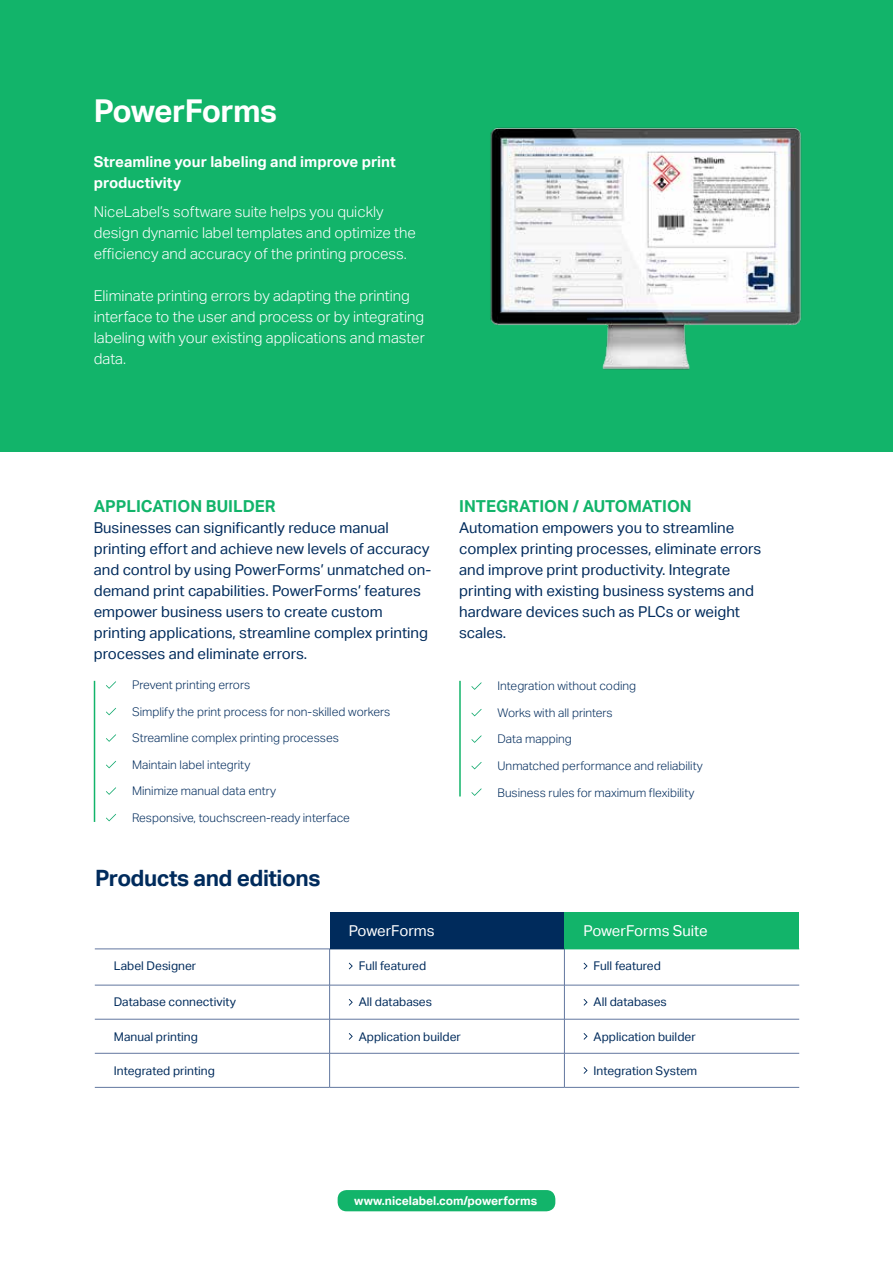
<style>
.page{position:relative;width:893px;height:1263px;background:#fff}
.page>*{position:absolute;margin:0;border:0;box-sizing:border-box;transform-origin:0 0}
.t1{font:700 31.5px "Aktiv Grotesk";color:#fff}
.t2{font:700 22.5px "Aktiv Grotesk";letter-spacing:-.02em;color:#002b5c}
.t3{font:700 16.5px "Aktiv Grotesk";color:#12b46a}
.t4{font:15px/21px "Aktiv Grotesk";color:#002b5c}
.t5{font:300 15px/21px "Aktiv Grotesk";color:#fff}
.t6{font:700 15px/21px "Aktiv Grotesk";color:#fff}
.t7{font:15px "Aktiv Grotesk";color:#fff}
.t8{font:300 12px "Aktiv Grotesk";color:#002b5c}
.t9{font:12px "Aktiv Grotesk";color:#002b5c}
.t10{font:700 12px "Aktiv Grotesk";color:#fff}
</style>
<div class="page">
<div style="left:0;top:0;width:893px;height:452px;background:#12b46a"></div>
<hr style="left:459px;top:681px;width:2px;height:115px;background:#12b46a">
<hr style="left:94px;top:681px;width:1px;height:141px;background:#12b46a">
<div style="left:338px;top:1190px;width:217px;height:21px;background:#12b46a;border-radius:9px"></div>
<div style="left:330px;top:913px;width:234px;height:36px;background:#002b5c"></div>
<div style="left:564px;top:913px;width:235px;height:36px;background:#12b46a"></div>
<hr style="left:95px;top:949px;width:235px;height:1px;background:#62779f">
<hr style="left:95px;top:985px;width:234px;height:1px;background:#62779f">
<hr style="left:330px;top:985px;width:234px;height:1px;background:#62779f">
<hr style="left:565px;top:985px;width:234px;height:1px;background:#62779f">
<hr style="left:95px;top:1019px;width:234px;height:1px;background:#62779f">
<hr style="left:330px;top:1019px;width:234px;height:1px;background:#62779f">
<hr style="left:565px;top:1019px;width:234px;height:1px;background:#62779f">
<hr style="left:95px;top:1053px;width:234px;height:1px;background:#62779f">
<hr style="left:330px;top:1053px;width:234px;height:1px;background:#62779f">
<hr style="left:565px;top:1053px;width:234px;height:1px;background:#62779f">
<hr style="left:95px;top:1087px;width:235px;height:1px;background:#62779f">
<hr style="left:330px;top:1087px;width:234px;height:1px;background:#62779f">
<hr style="left:564px;top:1087px;width:235px;height:1px;background:#62779f">
<hr style="left:329px;top:949px;width:1px;height:36px;background:#62779f">
<hr style="left:329px;top:985px;width:1px;height:34px;background:#62779f">
<hr style="left:329px;top:1019px;width:1px;height:34px;background:#62779f">
<hr style="left:329px;top:1053px;width:1px;height:34px;background:#62779f">
<hr style="left:564px;top:949px;width:1px;height:36px;background:#62779f">
<hr style="left:564px;top:985px;width:1px;height:34px;background:#62779f">
<hr style="left:564px;top:1019px;width:1px;height:34px;background:#62779f">
<hr style="left:564px;top:1053px;width:1px;height:34px;background:#62779f">
<hr style="left:330px;top:949px;width:234px;height:1px;background:#002b5c">
<hr style="left:564px;top:949px;width:235px;height:1px;background:#12b46a">
<svg style="left:349px;top:963px;width:4px;height:6px"></svg>
<svg style="left:584px;top:963px;width:4px;height:6px"></svg>
<svg style="left:349px;top:999px;width:4px;height:7px"></svg>
<svg style="left:584px;top:999px;width:4px;height:7px"></svg>
<svg style="left:349px;top:1033px;width:4px;height:7px"></svg>
<svg style="left:584px;top:1033px;width:4px;height:7px"></svg>
<svg style="left:584px;top:1067px;width:4px;height:7px"></svg>
<img style="left:490px;top:127px;width:312px;height:243px">
<h1 class="t1" style="left:94px;top:93px;width:185px">PowerForms</h1>
<p class="t6" style="left:94px;top:151px;width:304px">Streamline your labeling and improve print productivity</p>
<p class="t5" style="left:94px;top:201px;width:324px">NiceLabel’s software suite helps you quickly design dynamic label templates and optimize the efficiency and accuracy of the printing process.</p>
<p class="t5" style="left:94px;top:285px;width:332px">Eliminate printing errors by adapting the printing interface to the user and process or by integrating labeling with your existing applications and master data.</p>
<p class="t3" style="left:94px;top:496px;width:161px">APPLICATION BUILDER</p>
<p class="t4" style="left:94px;top:517px;width:339px">Businesses can significantly reduce manual printing effort and achieve new levels of accuracy and control by using PowerForms’ unmatched on&shy;demand print capabilities. PowerForms’ features empower business users to create custom printing applications, streamline complex printing processes and eliminate errors.</p>
<p class="t8" style="left:132px;top:678px;width:120px">Prevent printing errors</p>
<p class="t8" style="left:132px;top:705px;width:260px">Simplify the print process for non-skilled workers</p>
<p class="t8" style="left:132px;top:731px;width:208px">Streamline complex printing processes</p>
<p class="t8" style="left:132px;top:758px;width:120px">Maintain label integrity</p>
<p class="t8" style="left:132px;top:784px;width:146px">Minimize manual data entry</p>
<p class="t8" style="left:132px;top:811px;width:219px">Responsive, touchscreen-ready interface</p>
<h2 class="t2" style="left:95px;top:865px;width:227px">Products and editions</h2>
<p class="t3" style="left:459px;top:496px;width:17px">iNTE</p>
<p class="t3" style="left:496px;top:496px;width:22px">GRATI</p>
<p class="t3" style="left:544px;top:496px;width:51px">ON / AUT</p>
<p class="t3" style="left:615px;top:496px;width:24px">OMATI</p>
<p class="t3" style="left:667px;top:496px;width:24px">ON</p>
<p class="t4" style="left:459px;top:517px;width:303px">Automation empowers you to streamline complex printing processes, eliminate errors and improve print productivity. Integrate printing with existing business systems and hardware devices such as PLCs or weight scales.</p>
<p class="t8" style="left:497px;top:679px;width:140px">Integration without coding</p>
<p class="t8" style="left:497px;top:706px;width:117px">Works with all printers</p>
<p class="t8" style="left:497px;top:732px;width:76px">Data mapping</p>
<p class="t8" style="left:497px;top:759px;width:207px">Unmatched performance and reliability</p>
<p class="t8" style="left:497px;top:785px;width:198px">Business rules for maximum flexibility</p>
<p class="t7" style="left:349px;top:922px;width:87px">PowerForms</p>
<p class="t7" style="left:584px;top:922px;width:126px">PowerForms Suite</p>
<p class="t9" style="left:114px;top:959px;width:84px">Label Designer</p>
<p class="t9" style="left:359px;top:959px;width:69px">Full featured</p>
<p class="t9" style="left:594px;top:959px;width:69px">Full featured</p>
<p class="t9" style="left:114px;top:995px;width:124px">Database connectivity</p>
<p class="t9" style="left:359px;top:995px;width:75px">All databases</p>
<p class="t9" style="left:594px;top:995px;width:75px">All databases</p>
<p class="t9" style="left:114px;top:1029px;width:85px">Manual printing</p>
<p class="t9" style="left:359px;top:1029px;width:104px">Application builder</p>
<p class="t9" style="left:594px;top:1029px;width:104px">Application builder</p>
<p class="t9" style="left:114px;top:1063px;width:103px">Integrated printing</p>
<p class="t9" style="left:594px;top:1063px;width:105px">Integration System</p>
<p class="t10" style="left:354px;top:1194px;width:185px">www.nicelabel.com/powerforms</p>
</div>
